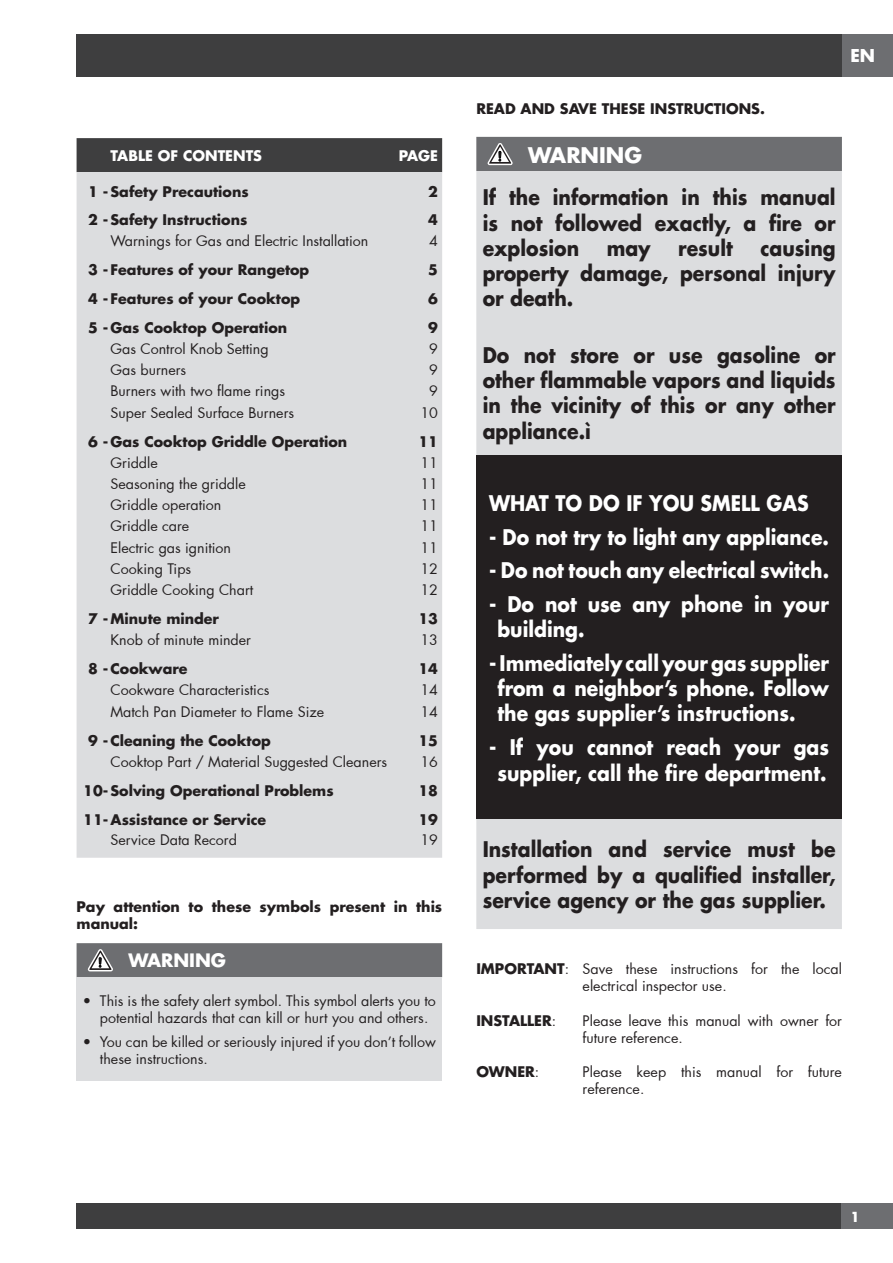
<style>
.page{position:relative;width:893px;height:1263px;background:#fff}
.page>*{position:absolute;margin:0;border:0;box-sizing:border-box;transform-origin:0 0}
.t1{font:700 21px/25.2px "Futura Std";color:#231f20;text-align:justify;scale:.9 1}
.t2{font:700 21px/25.3px "Futura Std";color:#fff;scale:.9 1}
.t3{font:700 21px "Futura Std";color:#fff}
.t4{font:700 18px "Futura Std";color:#fff}
.t5{font:700 17.25px "Futura Std";color:#fff}
.t6{font:14.25px/17.1px "Futura";color:#231f20}
.t7{font:700 14.25px/17.1px "Futura Std";color:#231f20}
.t8{font:700 14.25px "Futura Std";color:#fff}
.t9{font:700 13.5px "Futura Std";color:#fff}
.s1{font-family:"Futura Std";font-weight:700}
.s2{font-family:"Futura";font-weight:400}
</style>
<div class="page">
<div style="left:77px;top:34px;width:765px;height:43px;background:#3e3e3f"></div>
<div style="left:842px;top:34px;width:51px;height:43px;background:#6d6e71"></div>
<div style="left:77px;top:1203px;width:765px;height:26px;background:#3e3e3f"></div>
<div style="left:842px;top:1203px;width:51px;height:26px;background:#6d6e71"></div>
<div style="left:77px;top:138px;width:365px;height:34px;background:#3e3e3f"></div>
<div style="left:77px;top:172px;width:365px;height:686px;background:#dcdddf"></div>
<div style="left:77px;top:977px;width:365px;height:104px;background:#dcdddf"></div>
<div style="left:77px;top:943px;width:365px;height:34px;background:#6d6e71"></div>
<div style="left:476px;top:171px;width:366px;height:758px;background:#dcdddf"></div>
<div style="left:476px;top:455px;width:366px;height:364px;background:#231f20"></div>
<div style="left:476px;top:137px;width:366px;height:34px;background:#6d6e71"></div>
<p class="t8" style="left:111px;top:149px;width:153px">TABLE OF CONTENTS</p>
<p class="t8" style="left:399px;top:149px;width:41px">PAGE</p>
<p class="t7" style="left:88px;top:184px;width:162px">1 - Safety Precautions</p>
<p class="t7" style="left:428px;top:184px;width:11px">2</p>
<p class="t7" style="left:88px;top:213px;width:161px">2 - Safety Instructions</p>
<p class="t7" style="left:428px;top:213px;width:11px">4</p>
<p class="t6" style="left:111px;top:233px;width:259px">Warnings for Gas and Electric Installation</p>
<p class="t6" style="left:429px;top:233px;width:10px">4</p>
<p class="t7" style="left:88px;top:263px;width:223px">3 - Features of your Rangetop</p>
<p class="t7" style="left:428px;top:263px;width:11px">5</p>
<p class="t7" style="left:88px;top:291px;width:214px">4 - Features of your Cooktop</p>
<p class="t7" style="left:428px;top:291px;width:11px">6</p>
<p class="t7" style="left:88px;top:320px;width:201px">5 - Gas Cooktop Operation</p>
<p class="t7" style="left:428px;top:320px;width:11px">9</p>
<p class="t6" style="left:111px;top:341px;width:160px">Gas Control Knob Setting</p>
<p class="t6" style="left:429px;top:341px;width:10px">9</p>
<p class="t6" style="left:111px;top:362px;width:77px">Gas burners</p>
<p class="t6" style="left:429px;top:362px;width:10px">9</p>
<p class="t6" style="left:111px;top:384px;width:176px">Burners with two flame rings</p>
<p class="t6" style="left:429px;top:384px;width:10px">9</p>
<p class="t6" style="left:111px;top:405px;width:185px">Super Sealed Surface Burners</p>
<p class="t6" style="left:420px;top:405px;width:19px">10</p>
<p class="t7" style="left:88px;top:434px;width:261px">6 - Gas Cooktop Griddle Operation</p>
<p class="t7" style="left:419px;top:434px;width:21px">11</p>
<p class="t6" style="left:111px;top:455px;width:49px">Griddle</p>
<p class="t6" style="left:420px;top:455px;width:19px">11</p>
<p class="t6" style="left:111px;top:476px;width:137px">Seasoning the griddle</p>
<p class="t6" style="left:420px;top:476px;width:19px">11</p>
<p class="t6" style="left:111px;top:498px;width:112px">Griddle operation</p>
<p class="t6" style="left:420px;top:498px;width:19px">11</p>
<p class="t6" style="left:111px;top:519px;width:80px">Griddle care</p>
<p class="t6" style="left:420px;top:519px;width:19px">11</p>
<p class="t6" style="left:111px;top:540px;width:122px">Electric gas ignition</p>
<p class="t6" style="left:420px;top:540px;width:19px">11</p>
<p class="t6" style="left:111px;top:561px;width:82px">Cooking Tips</p>
<p class="t6" style="left:420px;top:561px;width:19px">12</p>
<p class="t6" style="left:111px;top:583px;width:144px">Griddle Cooking Chart</p>
<p class="t6" style="left:420px;top:583px;width:19px">12</p>
<p class="t7" style="left:88px;top:612px;width:132px">7 -Minute minder</p>
<p class="t7" style="left:418px;top:612px;width:21px">13</p>
<p class="t6" style="left:111px;top:633px;width:142px">Knob of minute minder</p>
<p class="t6" style="left:420px;top:633px;width:19px">13</p>
<p class="t7" style="left:88px;top:662px;width:101px">8 - Cookware</p>
<p class="t7" style="left:418px;top:662px;width:21px">14</p>
<p class="t6" style="left:111px;top:683px;width:160px">Cookware Characteristics</p>
<p class="t6" style="left:420px;top:683px;width:19px">14</p>
<p class="t6" style="left:111px;top:704px;width:215px">Match Pan Diameter to Flame Size</p>
<p class="t6" style="left:420px;top:704px;width:19px">14</p>
<p class="t7" style="left:88px;top:733px;width:184px">9 - Cleaning the Cooktop</p>
<p class="t7" style="left:418px;top:733px;width:21px">15</p>
<p class="t6" style="left:111px;top:754px;width:278px">Cooktop Part / Material Suggested Cleaners</p>
<p class="t6" style="left:420px;top:754px;width:19px">16</p>
<p class="t7" style="left:83px;top:783px;width:252px">10- Solving Operational Problems</p>
<p class="t7" style="left:419px;top:783px;width:21px">18</p>
<p class="t7" style="left:83px;top:812px;width:184px">11- Assistance or Service</p>
<p class="t7" style="left:419px;top:812px;width:21px">19</p>
<p class="t6" style="left:111px;top:832px;width:128px">Service Data Record</p>
<p class="t6" style="left:420px;top:832px;width:19px">19</p>
<p class="t7" style="left:77px;top:899px;width:367px">Pay attention to these symbols present in this manual:</p>
<p class="t4" style="left:128px;top:952px;width:99px">WARNING</p>
<p class="t6" style="left:100px;top:992px;width:337px;text-indent:-17px">• This is the safety alert symbol. This symbol alerts you to potential hazards that can kill or hurt you and others.</p>
<p class="t6" style="left:100px;top:1032px;width:337px;text-indent:-17px">• You can be killed or seriously injured if you don’t follow these instructions.</p>
<p class="t5" style="left:850px;top:46px;width:26px">EN</p>
<p class="t7" style="left:476px;top:101px;width:290px">READ AND SAVE THESE INSTRUCTIONS.</p>
<h1 class="t3" style="left:528px;top:145px;width:115px">WARNING</h1>
<h1 class="t1" style="left:483px;top:186px;width:394px">If the information in this manual is not followed exactly, a fire or explosion</h1>
<h1 class="t1" style="left:607px;top:237px;width:50px">may</h1>
<h1 class="t1" style="left:678px;top:237px;width:62px">result</h1>
<h1 class="t1" style="left:483px;top:237px;width:394px;text-indent:278px">causing property damage, personal injury or death.</h1>
<h1 class="t1" style="left:483px;top:344px;width:394px">Do not store or use gasoline or other flammable vapors and liquids in the vicinity of this or any other appliance.ì</h1>
<h1 class="t2" style="left:489px;top:492px;width:357px">WHAT TO DO IF YOU SMELL GAS</h1>
<h1 class="t2" style="left:489px;top:526px;width:379px">- Do not try to light any appliance.</h1>
<h1 class="t2" style="left:489px;top:560px;width:379px">- Do not touch any electrical switch.</h1>
<h1 class="t2" style="left:497px;top:593px;width:370px;text-indent:-8px">- Do not use any phone in your building.</h1>
<h1 class="t2" style="left:497px;top:652px;width:370px;text-align:justify;text-indent:-8px">- Immediately call your gas supplier from a neighbor’s phone. Follow the gas supplier’s instructions.</h1>
<h1 class="t2" style="left:489px;top:736px;width:379px;text-align:center">- If you cannot reach your gas supplier, call the fire department.</h1>
<h1 class="t1" style="left:483px;top:838px;width:394px">Installation and service must be performed by a qualified installer, service agency or the gas supplier.</h1>
<p class="t6" style="left:583px;top:961px;width:261px;text-indent:-106px"><span class="s1">IMPORTANT</span>: Save these instructions for the local electrical inspector use.</p>
<p class="t7" style="left:476px;top:1013px;width:81px">INSTALLER<span class="s2">:</span></p>
<p class="t6" style="left:583px;top:1013px;width:261px">Please leave this manual with owner for future reference.</p>
<p class="t7" style="left:476px;top:1064px;width:65px">OWNER<span class="s2">:</span></p>
<p class="t6" style="left:583px;top:1064px;width:261px">Please keep this manual for future reference.</p>
<p class="t9" style="left:850px;top:1210px;width:11px">1</p>
</div>
